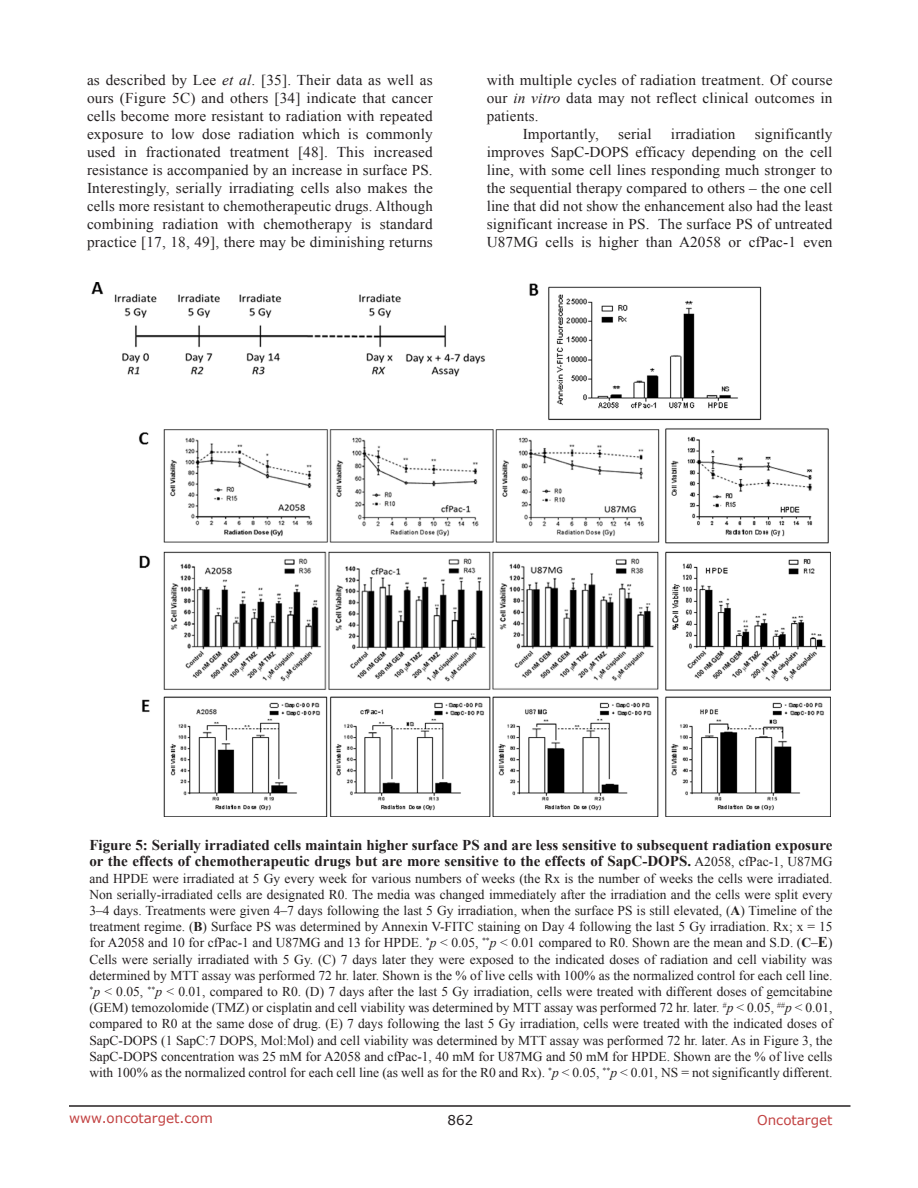
<style>
.page{position:relative;width:918px;height:1188px;background:#fff}
.page>*{position:absolute;margin:0;border:0;box-sizing:border-box;transform-origin:0 0}
.BodyText{font:15px/18px "Times New Roman";letter-spacing:.01em;color:#231f20;text-align:justify}
.Figuretrx{font:700 15px/16.2px "Times New Roman";color:#231f20}
.Figuretrx-2{font:13.5px/16.2px "Times New Roman";color:#231f20;text-align:justify}
.t1{font:13.5px "Verdana";color:#c24141}
.t2{font:13.5px "Verdana";color:#231f20}
.s1{font-style:italic}
.s2{font-weight:400;font-size:13.5px}
.s3{font-weight:700}
.s4{font-weight:700;font-size:15px}
</style>
<div class="page">
<hr style="left:69px;top:1105px;width:781px;height:2px;background:#231f20">
<img style="left:91px;top:282px;width:740px;height:535px">
<p class="BodyText" style="left:87px;top:71px;width:347px">as described by Lee <span class="s1">et al</span>. [35]. Their data as well as ours (Figure 5C) and others [34] indicate that cancer cells become more resistant to radiation with repeated exposure to low dose radiation which is commonly used in fractionated treatment [48]. This increased resistance is accompanied by an increase in surface PS.<br>Interestingly, serially irradiating cells also makes the cells more resistant to chemotherapeutic drugs. Although combining radiation with chemotherapy is standard practice [17, 18, 49], there may be diminishing returns</p>
<p class="BodyText" style="left:487px;top:71px;width:347px">with multiple cycles of radiation treatment. Of course our <span class="s1">in vitro</span> data may not reflect clinical outcomes in patients.</p>
<p class="BodyText" style="left:487px;top:125px;width:347px;text-indent:268px">significantly improves SapC-DOPS efficacy depending on the cell line, with some cell lines responding much stronger to the sequential therapy compared to others – the one cell line that did not show the enhancement also had the least significant increase in PS. The surface PS of untreated U87MG cells is higher than A2058 or cfPac-1 even</p>
<p class="BodyText" style="left:523px;top:125px;width:78px">Importantly,</p>
<p class="BodyText" style="left:618px;top:125px;width:35px">serial</p>
<p class="BodyText" style="left:671px;top:125px;width:66px">irradiation</p>
<p class="Figuretrx" style="left:89px;top:837px;width:745px">Figure 5: Serially irradiated cells maintain higher surface PS and are less sensitive to subsequent radiation exposure or the effects of chemotherapeutic drugs but are more sensitive to the effects of SapC-DOPS. <span class="s2">A2058, cfPac-1, U87MG</span></p>
<p class="Figuretrx-2" style="left:89px;top:870px;width:745px">and HPDE were irradiated at 5 Gy every week for various numbers of weeks (the Rx is the number of weeks the cells were irradiated.<br>Non serially-irradiated cells are designated R0. The media was changed immediately after the irradiation and the cells were split every 3–4 days. Treatments were given 4–7 days following the last 5 Gy irradiation, when the surface PS is still elevated, (<span class="s3">A</span>) Timeline of the treatment regime. (<span class="s3">B</span>) Surface PS was determined by Annexin V-FITC staining on Day 4 following the last 5 Gy irradiation. Rx; x = 15 for A2058 and 10 for cfPac-1 and U87MG and 13 for HPDE. <sup>*</sup><span class="s1">p</span> &lt; 0.05, <sup>**</sup><span class="s1">p</span> &lt; 0.01 compared to R0. Shown are the mean and S.D. (<span class="s3">C</span>–<span class="s4">E</span>)<br>Cells were serially irradiated with 5 Gy. (C) 7 days later they were exposed to the indicated doses of radiation and cell viability was determined by MTT assay was performed 72 hr. later. Shown is the % of live cells with 100% as the normalized control for each cell line. <sup>*</sup><span class="s1">p</span> &lt; 0.05, <sup>**</sup><span class="s1">p</span> &lt; 0.01, compared to R0. (D) 7 days after the last 5 Gy irradiation, cells were treated with different doses of gemcitabine (GEM) temozolomide (TMZ) or cisplatin and cell viability was determined by MTT assay was performed 72 hr. later. <sup>#</sup><span class="s1">p</span> &lt; 0.05, <sup>##</sup><span class="s1">p</span> &lt; 0.01, compared to R0 at the same dose of drug. (E) 7 days following the last 5 Gy irradiation, cells were treated with the indicated doses of SapC-DOPS (1 SapC:7 DOPS, Mol:Mol) and cell viability was determined by MTT assay was performed 72 hr. later. As in Figure 3, the SapC-DOPS concentration was 25 mM for A2058 and cfPac-1, 40 mM for U87MG and 50 mM for HPDE. Shown are the % of live cells with 100% as the normalized control for each cell line (as well as for the R0 and Rx). <sup>*</sup><span class="s1">p</span> &lt; 0.05, <sup>**</sup><span class="s1">p</span> &lt; 0.01, NS = not significantly different.</p>
<p class="t1" style="left:69px;top:1109px;width:145px">www.oncotarget.com</p>
<p class="t2" style="left:448px;top:1111px;width:27px">862</p>
<p class="t1" style="left:757px;top:1111px;width:77px">Oncotarget</p>
</div>
